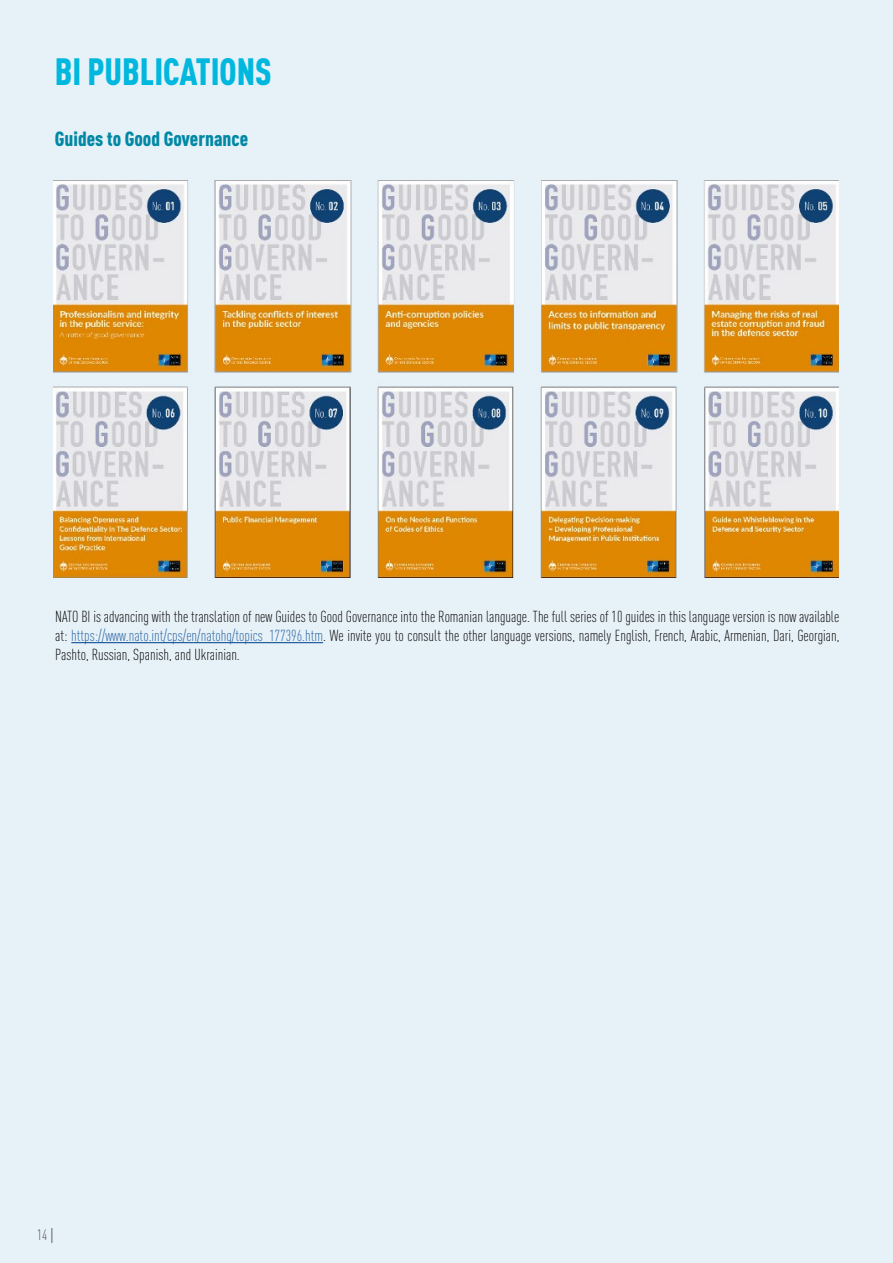
<style>
.page{position:relative;width:893px;height:1263px;background:#e7f1f8}
.page>*{position:absolute;margin:0;border:0;box-sizing:border-box;transform-origin:0 0}
.t1{font:900 37.5px "DIN Cond";color:#00b8de;scale:.94 1}
.t2{font:900 20.25px "DIN Cond";color:#0088a5}
.t3{font:300 15.75px/18.9px "DIN Cond";color:#000;text-align:justify}
.t4{font:300 15px "DIN Cond";color:#4d4d4f}
.s1{color:#215e9e}
.s2{font-size:21px}
</style>
<div class="page">
<img style="left:53px;top:181px;width:786px;height:397px">
<hr style="left:71px;top:642px;width:252px;height:1px;background:#215e9e">
<h1 class="t1" style="left:55px;top:48px;width:232px">BI PUBLICATIONS</h1>
<p class="t2" style="left:55px;top:126px;width:195px">Guides to Good Governance</p>
<p class="t3" style="left:55px;top:607px;width:786px">NATO BI is advancing with the translation of new Guides to Good Governance into the Romanian language. The full series of 10 guides in this language version is now available at: <span class="s1">https://www.nato.int/cps/en/natohq/topics_177396.htm</span>. We invite you to consult the other language versions, namely English, French, Arabic, Armenian, Dari, Georgian, Pashto, Russian, Spanish, and Ukrainian.</p>
<p class="t4" style="left:37px;top:1226px;width:18px">14 <span class="s2">I</span></p>
</div>
